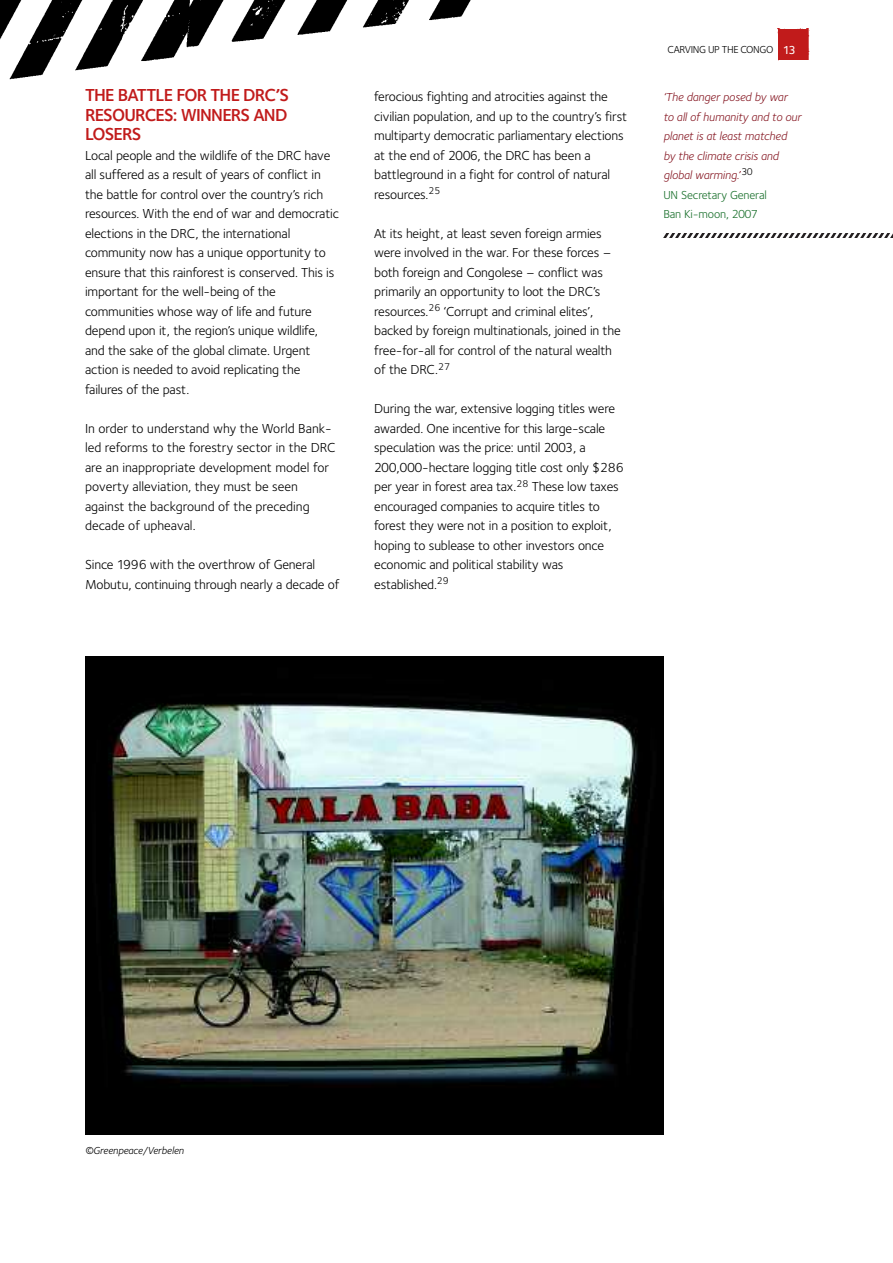
<style>
.page{position:relative;width:893px;height:1263px;background:#fff}
.page>*{position:absolute;margin:0;border:0;box-sizing:border-box;transform-origin:0 0}
.t1{font:600 18px/19.5px "Foundry Sterling";letter-spacing:-.045em;color:#c11b1b;text-align:justify}
.t2{font:13.5px/19.5px "Foundry Sterling";letter-spacing:-.01em;color:#000}
.t3{font:italic 12px/19.5px "Foundry Sterling";letter-spacing:-.01em;color:#871a25}
.t4{font:500 12px "Foundry Sterling";color:#fff}
.t5{font:italic 10.5px "Foundry Sterling";letter-spacing:-.01em;color:#000}
.t6{font:10.5px "Foundry Sterling";letter-spacing:-.035em;color:#000}
.s1{font-style:normal;color:#1a702c}
</style>
<div class="page">
<div style="left:778px;top:30px;width:30px;height:30px;background:#c11b1b"></div>
<img style="left:778px;top:28px;width:30px;height:2px">
<img style="left:806px;top:29px;width:4px;height:31px">
<img style="left:85px;top:656px;width:578px;height:479px">
<svg style="left:663px;top:233px;width:230px;height:5px"></svg>
<img style="left:0;top:0;width:471px;height:80px">
<h1 class="t1" style="left:85px;top:87px;width:206px">THE BATTLE FOR THE DRC’S RESOURCES: WINNERS AND LOSERS</h1>
<p class="t2" style="left:85px;top:146px;width:255px">Local people and the wildlife of the DRC have all suffered as a result of years of conflict in the battle for control over the country’s rich resources. With the end of war and democratic elections in the DRC, the international community now has a unique opportunity to ensure that this rainforest is conserved. This is important for the well-being of the communities whose way of life and future depend upon it, the region’s unique wildlife, and the sake of the global climate. Urgent action is needed to avoid replicating the failures of the past.</p>
<p class="t2" style="left:85px;top:419px;width:252px">In order to understand why the World Bank&shy;led reforms to the forestry sector in the DRC are an inappropriate development model for poverty alleviation, they must be seen against the background of the preceding decade of upheaval.</p>
<p class="t2" style="left:85px;top:556px;width:256px">Since 1996 with the overthrow of General<br>Mobutu, continuing through nearly a decade of</p>
<p class="t2" style="left:374px;top:88px;width:254px">ferocious fighting and atrocities against the civilian population, and up to the country’s first multiparty democratic parliamentary elections at the end of 2006, the DRC has been a battleground in a fight for control of natural resources.<sup>25</sup></p>
<p class="t2" style="left:374px;top:224px;width:248px">At its height, at least seven foreign armies were involved in the war. For these forces – both foreign and Congolese – conflict was primarily an opportunity to loot the DRC’s resources.<sup>26</sup> ‘Corrupt and criminal elites’, backed by foreign multinationals, joined in the free-for-all for control of the natural wealth of the DRC.<sup>27</sup></p>
<p class="t2" style="left:374px;top:400px;width:251px">During the war, extensive logging titles were awarded. One incentive for this large-scale speculation was the price: until 2003, a 200,000-hectare logging title cost only $286 per year in forest area tax.<sup>28</sup> These low taxes encouraged companies to acquire titles to forest they were not in a position to exploit, hoping to sublease to other investors once economic and political stability was established.<sup>29</sup></p>
<p class="t6" style="left:667px;top:46px;width:107px">CARVING UP THE CONGO</p>
<p class="t4" style="left:783px;top:45px;width:15px">13</p>
<p class="t3" style="left:663px;top:88px;width:140px">‘The danger posed by war<br>to all of humanity and to our planet is at least matched by the climate crisis and global warming.’<sup>30<br></sup><span class="s1">UN Secretary General<br>Ban Ki-moon, 2007</span></p>
<p class="t5" style="left:85px;top:1146px;width:100px">©Greenpeace/Verbelen</p>
</div>
